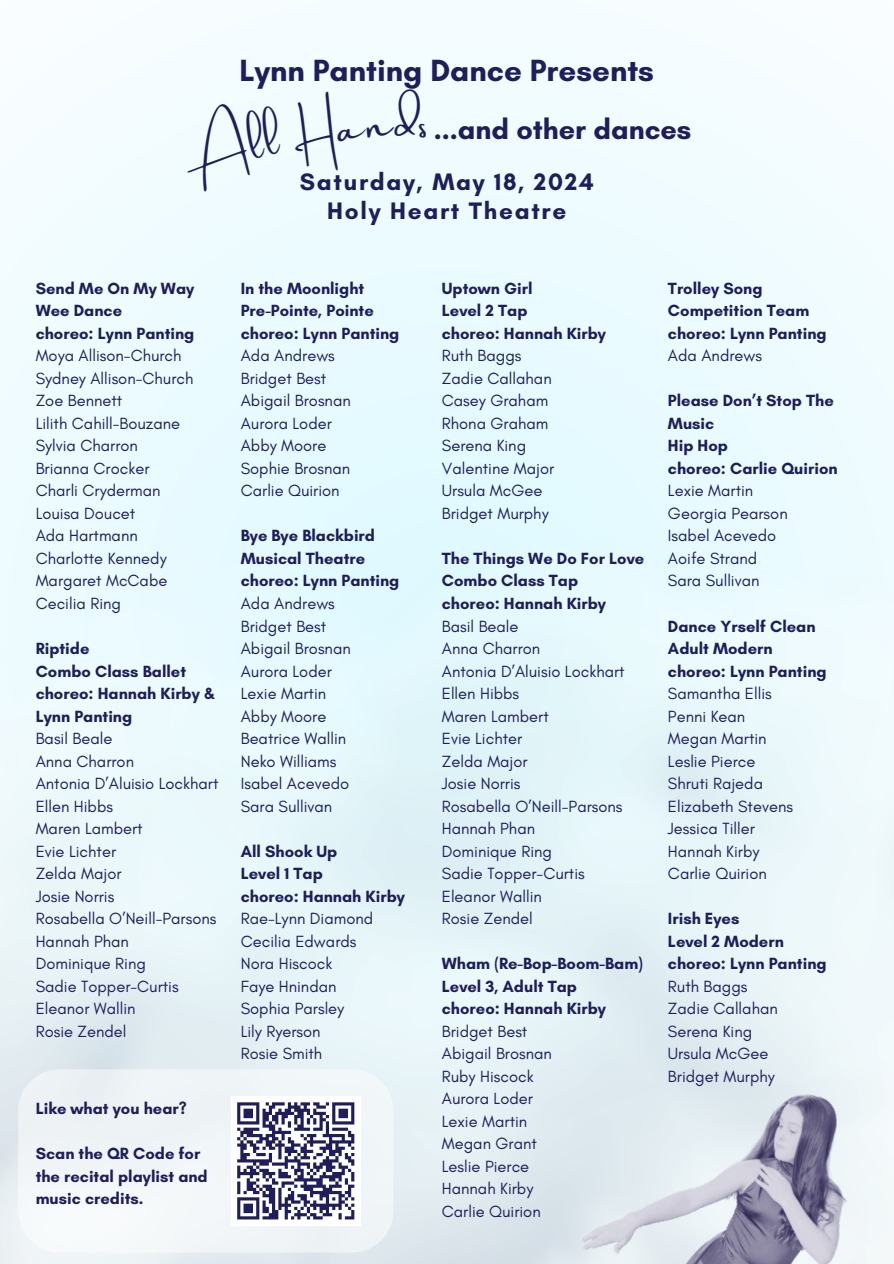
<style>
.page{position:relative;width:894px;height:1264px;background:#fff}
.page>*{position:absolute;margin:0;border:0;box-sizing:border-box;transform-origin:0 0}
.t1{font:36.75px "Amsterdam Two";color:#1f1e5b}
.t2{font:700 31.2px "Glacial Indifference";color:#1f1e5b}
.t3{font:700 28.65px "Glacial Indifference";color:#1f1e5b}
.t4{font:700 24.3px/29.2px "Glacial Indifference";letter-spacing:.07em;color:#1f1e5b;text-align:center}
.t5{font:16.5px "Glacial Indifference";color:#1f1e5b}
.t6{font:700 16.5px/22.5px "Glacial Indifference";color:#1f1e5b}
</style>
<div class="page">
<div style="left:0;top:0;width:893px;height:1263px;background:linear-gradient(to bottom,#f2ffff,#e0eef2)"></div>
<div style="left:18px;top:1069px;width:375px;height:183px;background:#f0f5f7"></div>
<img style="left:550px;top:992px;width:343px;height:271px">
<div style="left:231px;top:1095px;width:129px;height:130px;background:#fff"></div>
<svg style="left:237px;top:1102px;width:118px;height:118px"></svg>
<p class="t6" style="left:36px;top:277px;width:160px">Send Me On My Way</p>
<p class="t6" style="left:36px;top:299px;width:88px">Wee Dance</p>
<p class="t6" style="left:36px;top:322px;width:160px">choreo: Lynn Panting</p>
<p class="t5" style="left:36px;top:346px;width:147px">Moya Allison-Church</p>
<p class="t5" style="left:36px;top:368px;width:159px">Sydney Allison-Church</p>
<p class="t5" style="left:36px;top:391px;width:88px">Zoe Bennett</p>
<p class="t5" style="left:36px;top:413px;width:146px">Lilith Cahill-Bouzane</p>
<p class="t5" style="left:36px;top:436px;width:104px">Sylvia Charron</p>
<p class="t5" style="left:36px;top:458px;width:115px">Brianna Crocker</p>
<p class="t5" style="left:36px;top:481px;width:126px">Charli Cryderman</p>
<p class="t5" style="left:36px;top:503px;width:101px">Louisa Doucet</p>
<p class="t5" style="left:36px;top:526px;width:104px">Ada Hartmann</p>
<p class="t5" style="left:36px;top:548px;width:132px">Charlotte Kennedy</p>
<p class="t5" style="left:36px;top:571px;width:133px">Margaret McCabe</p>
<p class="t5" style="left:36px;top:593px;width:87px">Cecilia Ring</p>
<p class="t6" style="left:36px;top:637px;width:55px">Riptide</p>
<p class="t6" style="left:36px;top:659px;width:152px">Combo Class Ballet</p>
<p class="t6" style="left:36px;top:682px;width:181px">choreo: Hannah Kirby &amp;<br>Lynn Panting</p>
<p class="t5" style="left:36px;top:728px;width:78px">Basil Beale</p>
<p class="t5" style="left:36px;top:751px;width:100px">Anna Charron</p>
<p class="t5" style="left:36px;top:773px;width:184px">Antonia D’Aluisio Lockhart</p>
<p class="t5" style="left:36px;top:796px;width:79px">Ellen Hibbs</p>
<p class="t5" style="left:36px;top:818px;width:108px">Maren Lambert</p>
<p class="t5" style="left:36px;top:841px;width:82px">Evie Lichter</p>
<p class="t5" style="left:36px;top:863px;width:87px">Zelda Major</p>
<p class="t5" style="left:36px;top:886px;width:80px">Josie Norris</p>
<p class="t5" style="left:36px;top:908px;width:182px">Rosabella O’Neill-Parsons</p>
<p class="t5" style="left:36px;top:931px;width:95px">Hannah Phan</p>
<p class="t5" style="left:36px;top:953px;width:112px">Dominique Ring</p>
<p class="t5" style="left:36px;top:976px;width:144px">Sadie Topper-Curtis</p>
<p class="t5" style="left:36px;top:998px;width:101px">Eleanor Wallin</p>
<p class="t5" style="left:36px;top:1021px;width:92px">Rosie Zendel</p>
<p class="t6" style="left:36px;top:1097px;width:153px">Like what you hear?</p>
<p class="t6" style="left:36px;top:1142px;width:173px">Scan the QR Code for the recital playlist and music credits.</p>
<p class="t2" style="left:239px;top:51px;width:416px">Lynn Panting Dance Presents</p>
<h1 class="t1" style="left:419px;top:104px;width:9px">s</h1>
<h3 class="t4" style="left:300px;top:167px;width:295px">Saturday, May 18, 2024<br>Holy Heart Theatre</h3>
<h3 class="t3" style="left:433px;top:111px;width:259px">...and other dances</h3>
<p class="t6" style="left:241px;top:277px;width:125px">In the Moonlight</p>
<p class="t6" style="left:241px;top:299px;width:134px">Pre-Pointe, Pointe</p>
<p class="t6" style="left:241px;top:322px;width:160px">choreo: Lynn Panting</p>
<p class="t5" style="left:241px;top:346px;width:96px">Ada Andrews</p>
<p class="t5" style="left:241px;top:368px;width:87px">Bridget Best</p>
<p class="t5" style="left:241px;top:391px;width:111px">Abigail Brosnan</p>
<p class="t5" style="left:241px;top:413px;width:93px">Aurora Loder</p>
<p class="t5" style="left:241px;top:436px;width:87px">Abby Moore</p>
<p class="t5" style="left:241px;top:458px;width:111px">Sophie Brosnan</p>
<p class="t5" style="left:241px;top:481px;width:100px">Carlie Quirion</p>
<p class="t6" style="left:241px;top:524px;width:136px">Bye Bye Blackbird</p>
<p class="t6" style="left:241px;top:547px;width:126px">Musical Theatre</p>
<p class="t6" style="left:241px;top:569px;width:160px">choreo: Lynn Panting</p>
<p class="t5" style="left:241px;top:593px;width:96px">Ada Andrews</p>
<p class="t5" style="left:241px;top:616px;width:87px">Bridget Best</p>
<p class="t5" style="left:241px;top:638px;width:111px">Abigail Brosnan</p>
<p class="t5" style="left:241px;top:661px;width:93px">Aurora Loder</p>
<p class="t5" style="left:241px;top:683px;width:87px">Lexie Martin</p>
<p class="t5" style="left:241px;top:706px;width:87px">Abby Moore</p>
<p class="t5" style="left:241px;top:728px;width:107px">Beatrice Wallin</p>
<p class="t5" style="left:241px;top:751px;width:97px">Neko Williams</p>
<p class="t5" style="left:241px;top:773px;width:110px">Isabel Acevedo</p>
<p class="t5" style="left:241px;top:796px;width:93px">Sara Sullivan</p>
<p class="t6" style="left:241px;top:839px;width:98px">All Shook Up</p>
<p class="t6" style="left:241px;top:862px;width:83px">Level 1 Tap</p>
<p class="t6" style="left:241px;top:884px;width:166px">choreo: Hannah Kirby</p>
<p class="t5" style="left:241px;top:908px;width:134px">Rae-Lynn Diamond</p>
<p class="t5" style="left:241px;top:931px;width:117px">Cecilia Edwards</p>
<p class="t5" style="left:241px;top:953px;width:93px">Nora Hiscock</p>
<p class="t5" style="left:241px;top:976px;width:97px">Faye Hnindan</p>
<p class="t5" style="left:241px;top:998px;width:105px">Sophia Parsley</p>
<p class="t5" style="left:241px;top:1021px;width:81px">Lily Ryerson</p>
<p class="t5" style="left:241px;top:1043px;width:83px">Rosie Smith</p>
<h2 class="t6" style="left:442px;top:277px;width:92px">Uptown Girl</h2>
<h1 class="t6" style="left:442px;top:299px;width:87px">Level 2 Tap</h1>
<h2 class="t6" style="left:442px;top:322px;width:166px">choreo: Hannah Kirby</h2>
<h3 class="t5" style="left:442px;top:346px;width:81px">Ruth Baggs</h3>
<p class="t5" style="left:442px;top:368px;width:111px">Zadie Callahan</p>
<p class="t5" style="left:442px;top:391px;width:108px">Casey Graham</p>
<p class="t5" style="left:442px;top:413px;width:108px">Rhona Graham</p>
<p class="t5" style="left:442px;top:436px;width:86px">Serena King</p>
<p class="t5" style="left:442px;top:458px;width:114px">Valentine Major</p>
<p class="t5" style="left:442px;top:481px;width:102px">Ursula McGee</p>
<p class="t5" style="left:442px;top:503px;width:108px">Bridget Murphy</p>
<p class="t6" style="left:442px;top:547px;width:204px">The Things We Do For Love</p>
<p class="t6" style="left:442px;top:569px;width:138px">Combo Class Tap</p>
<p class="t6" style="left:442px;top:592px;width:166px">choreo: Hannah Kirby</p>
<p class="t5" style="left:442px;top:616px;width:78px">Basil Beale</p>
<p class="t5" style="left:442px;top:638px;width:100px">Anna Charron</p>
<p class="t5" style="left:442px;top:661px;width:184px">Antonia D’Aluisio Lockhart</p>
<p class="t5" style="left:442px;top:683px;width:79px">Ellen Hibbs</p>
<p class="t5" style="left:442px;top:706px;width:108px">Maren Lambert</p>
<p class="t5" style="left:442px;top:728px;width:82px">Evie Lichter</p>
<p class="t5" style="left:442px;top:751px;width:87px">Zelda Major</p>
<p class="t5" style="left:442px;top:773px;width:80px">Josie Norris</p>
<p class="t5" style="left:442px;top:796px;width:182px">Rosabella O’Neill-Parsons</p>
<p class="t5" style="left:442px;top:818px;width:95px">Hannah Phan</p>
<p class="t5" style="left:442px;top:841px;width:112px">Dominique Ring</p>
<p class="t5" style="left:442px;top:863px;width:144px">Sadie Topper-Curtis</p>
<p class="t5" style="left:442px;top:886px;width:101px">Eleanor Wallin</p>
<p class="t5" style="left:442px;top:908px;width:92px">Rosie Zendel</p>
<p class="t6" style="left:442px;top:952px;width:202px">Wham (Re-Bop-Boom-Bam)</p>
<p class="t6" style="left:442px;top:974px;width:137px">Level 3, Adult Tap</p>
<p class="t6" style="left:442px;top:997px;width:166px">choreo: Hannah Kirby</p>
<p class="t5" style="left:442px;top:1021px;width:87px">Bridget Best</p>
<p class="t5" style="left:442px;top:1043px;width:111px">Abigail Brosnan</p>
<p class="t5" style="left:442px;top:1066px;width:93px">Ruby Hiscock</p>
<p class="t5" style="left:442px;top:1088px;width:93px">Aurora Loder</p>
<p class="t5" style="left:442px;top:1111px;width:87px">Lexie Martin</p>
<p class="t5" style="left:442px;top:1133px;width:97px">Megan Grant</p>
<p class="t5" style="left:442px;top:1156px;width:89px">Leslie Pierce</p>
<p class="t5" style="left:442px;top:1178px;width:93px">Hannah Kirby</p>
<p class="t5" style="left:442px;top:1201px;width:100px">Carlie Quirion</p>
<p class="t6" style="left:667px;top:277px;width:96px">Trolley Song</p>
<p class="t6" style="left:667px;top:299px;width:143px">Competition Team</p>
<p class="t6" style="left:667px;top:322px;width:160px">choreo: Lynn Panting</p>
<p class="t5" style="left:667px;top:346px;width:96px">Ada Andrews</p>
<p class="t6" style="left:667px;top:389px;width:167px">Please Don’t Stop The<br>Music</p>
<p class="t6" style="left:667px;top:434px;width:62px">Hip Hop</p>
<p class="t6" style="left:667px;top:457px;width:171px">choreo: Carlie Quirion</p>
<p class="t5" style="left:667px;top:481px;width:87px">Lexie Martin</p>
<p class="t5" style="left:667px;top:503px;width:121px">Georgia Pearson</p>
<p class="t5" style="left:667px;top:526px;width:110px">Isabel Acevedo</p>
<p class="t5" style="left:667px;top:548px;width:91px">Aoife Strand</p>
<p class="t5" style="left:667px;top:571px;width:93px">Sara Sullivan</p>
<p class="t6" style="left:667px;top:614px;width:149px">Dance Yrself Clean</p>
<p class="t6" style="left:667px;top:637px;width:106px">Adult Modern</p>
<p class="t6" style="left:667px;top:659px;width:160px">choreo: Lynn Panting</p>
<p class="t5" style="left:667px;top:683px;width:105px">Samantha Ellis</p>
<p class="t5" style="left:667px;top:706px;width:79px">Penni Kean</p>
<p class="t5" style="left:667px;top:728px;width:100px">Megan Martin</p>
<p class="t5" style="left:667px;top:751px;width:89px">Leslie Pierce</p>
<p class="t5" style="left:667px;top:773px;width:97px">Shruti Rajeda</p>
<p class="t5" style="left:667px;top:796px;width:126px">Elizabeth Stevens</p>
<p class="t5" style="left:667px;top:818px;width:88px">Jessica Tiller</p>
<p class="t5" style="left:667px;top:841px;width:93px">Hannah Kirby</p>
<p class="t5" style="left:667px;top:863px;width:100px">Carlie Quirion</p>
<p class="t6" style="left:667px;top:907px;width:73px">Irish Eyes</p>
<p class="t6" style="left:667px;top:929px;width:117px">Level 2 Modern</p>
<p class="t6" style="left:667px;top:952px;width:160px">choreo: Lynn Panting</p>
<p class="t5" style="left:667px;top:976px;width:81px">Ruth Baggs</p>
<p class="t5" style="left:667px;top:998px;width:111px">Zadie Callahan</p>
<p class="t5" style="left:667px;top:1021px;width:86px">Serena King</p>
<p class="t5" style="left:667px;top:1043px;width:102px">Ursula McGee</p>
<p class="t5" style="left:667px;top:1066px;width:108px">Bridget Murphy</p>
</div>
